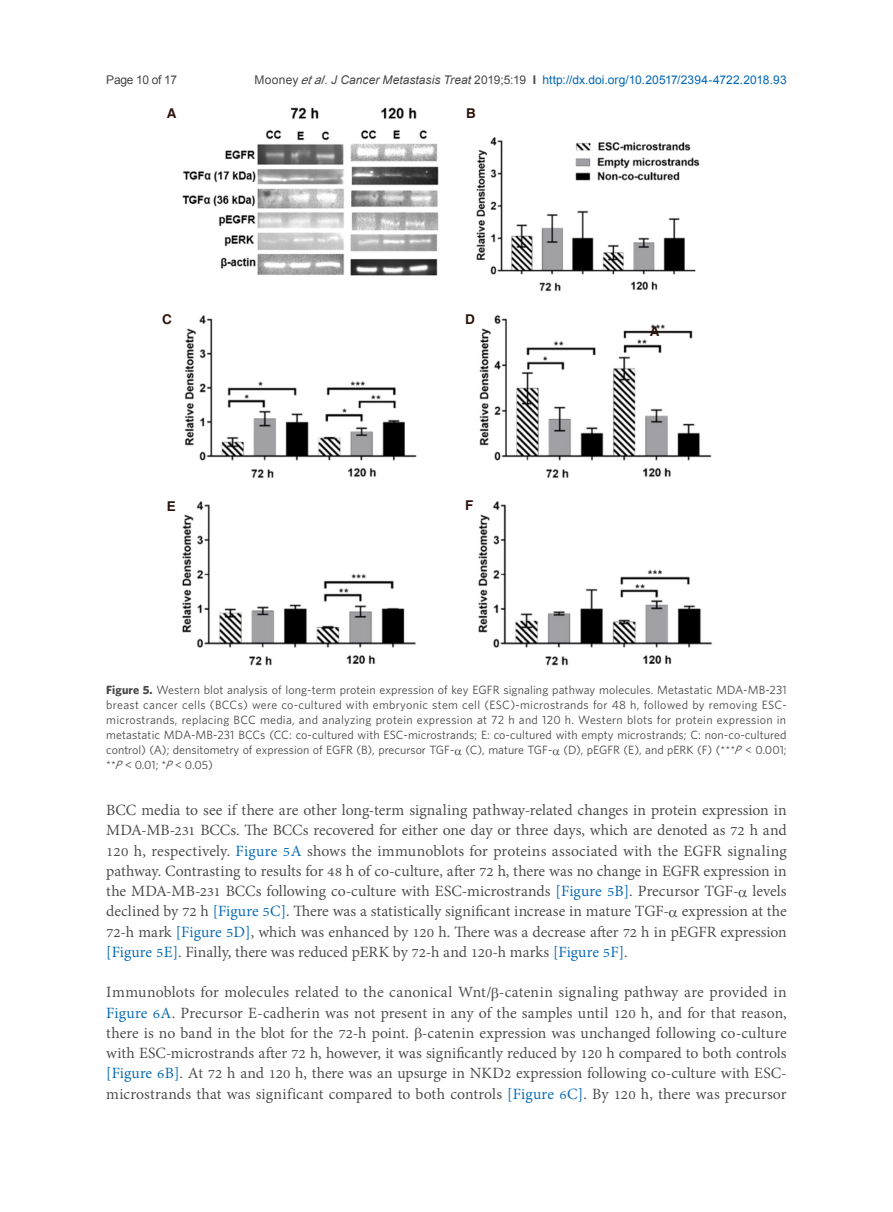
<style>
.page{position:relative;width:893px;height:1212px;background:#fff}
.page>*{position:absolute;margin:0;border:0;box-sizing:border-box;transform-origin:0 0}
.t1{font:19.2px/20.2px "Adobe Thai";color:#484648;text-align:justify}
.t2{font:700 13.5px "Helvetica";color:#2d150d}
.t3{font:12px/15px "Whitney";color:#484648;text-align:justify}
.t4{font:12px "Arial";letter-spacing:.01em;color:#0166b3}
.t5{font:12px "Arial";letter-spacing:-.025em;color:#484648}
.s1{color:#484648}
.s2{font-style:italic;color:#484648}
.s3{font-weight:700;color:#484648}
.s4{font-weight:700}
.s5{font-style:italic}
.s6{color:#0166b3}
</style>
<div class="page">
<img style="left:182px;top:107px;width:518px;height:185px">
<img style="left:185px;top:315px;width:527px;height:163px">
<img style="left:182px;top:501px;width:530px;height:165px">
<p class="t5" style="left:106px;top:72px;width:73px">Page 10 of 17</p>
<p class="t4" style="left:255px;top:72px;width:534px"><span class="s1">Mooney</span> <span class="s2">etal</span><span class="s1">.</span> <span class="s2">J Cancer Metastasis Treat</span> <span class="s1">2019;5:19</span> <span class="s3">I</span> http://dx.doi.org/10.20517/2394-4722.2018.93</p>
<p class="t2" style="left:167px;top:105px;width:11px">A</p>
<p class="t2" style="left:466px;top:105px;width:11px">B</p>
<p class="t2" style="left:162px;top:310px;width:11px">C</p>
<p class="t2" style="left:465px;top:311px;width:11px">D</p>
<p class="t2" style="left:167px;top:498px;width:11px">E</p>
<p class="t2" style="left:465px;top:497px;width:10px">F</p>
<p class="t2" style="left:650px;top:323px;width:11px">A</p>
<p class="t3" style="left:106px;top:682px;width:682px"><span class="s4">Figure 5.</span> Western blot analysis of long-term protein expression of key EGFR signaling pathway molecules. Metastatic MDA-MB-231 breast cancer cells (BCCs) were co-cultured with embryonic stem cell (ESC)-microstrands for 48 h, followed by removing ESC&shy;microstrands, replacing BCC media, and analyzing protein expression at 72 h and 120 h. Western blots for protein expression in metastatic MDA-MB-231 BCCs (CC: co-cultured with ESC-microstrands; E: co-cultured with empty microstrands; C: non-co-cultured control) (A); densitometry of expression of EGFR (B), precursor TGF- (C), mature TGF- (D), pEGFR (E), and pERK (F) (***<span class="s5">P</span> &lt; 0.001; **<span class="s5">P</span> &lt; 0.01; *<span class="s5">P</span> &lt; 0.05)</p>
<p class="t1" style="left:106px;top:798px;width:682px">BCC media to see if there are other long-term signaling pathway-related changes in protein expression in MDA-MB-231 BCCs. The BCCs recovered for either one day or three days, which are denoted as 72 h and 120 h, respectively. <span class="s6">Figure 5A</span> shows the immunoblots for proteins associated with the EGFR signaling pathway. Contrasting to results for 48 h of co-culture, after 72 h, there was no change in EGFR expression in the MDA-MB-231 BCCs following co-culture with ESC-microstrands <span class="s6">[Figure 5B]</span>. Precursor TGF- levels declined by 72 h <span class="s6">[Figure 5C]</span>. There was a statistically significant increase in mature TGF- expression at the 72-h mark <span class="s6">[Figure 5D]</span>, which was enhanced by 120 h. There was a decrease after 72 h in pEGFR expression <span class="s6">[Figure 5E]</span>. Finally, there was reduced pERK by 72-h and 120-h marks <span class="s6">[Figure 5F]</span>.</p>
<p class="t1" style="left:106px;top:980px;width:682px">Immunoblots for molecules related to the canonical Wnt/ -catenin signaling pathway are provided in <span class="s6">Figure 6A</span>. Precursor E-cadherin was not present in any of the samples until 120 h, and for that reason, there is no band in the blot for the 72-h point. -catenin expression was unchanged following co-culture with ESC-microstrands after 72 h, however, it was significantly reduced by 120 h compared to both controls <span class="s6">[Figure 6B]</span>. At 72 h and 120 h, there was an upsurge in NKD2 expression following co-culture with ESC&shy;microstrands that was significant compared to both controls <span class="s6">[Figure 6C]</span>. By 120 h, there was precursor</p>
</div>
